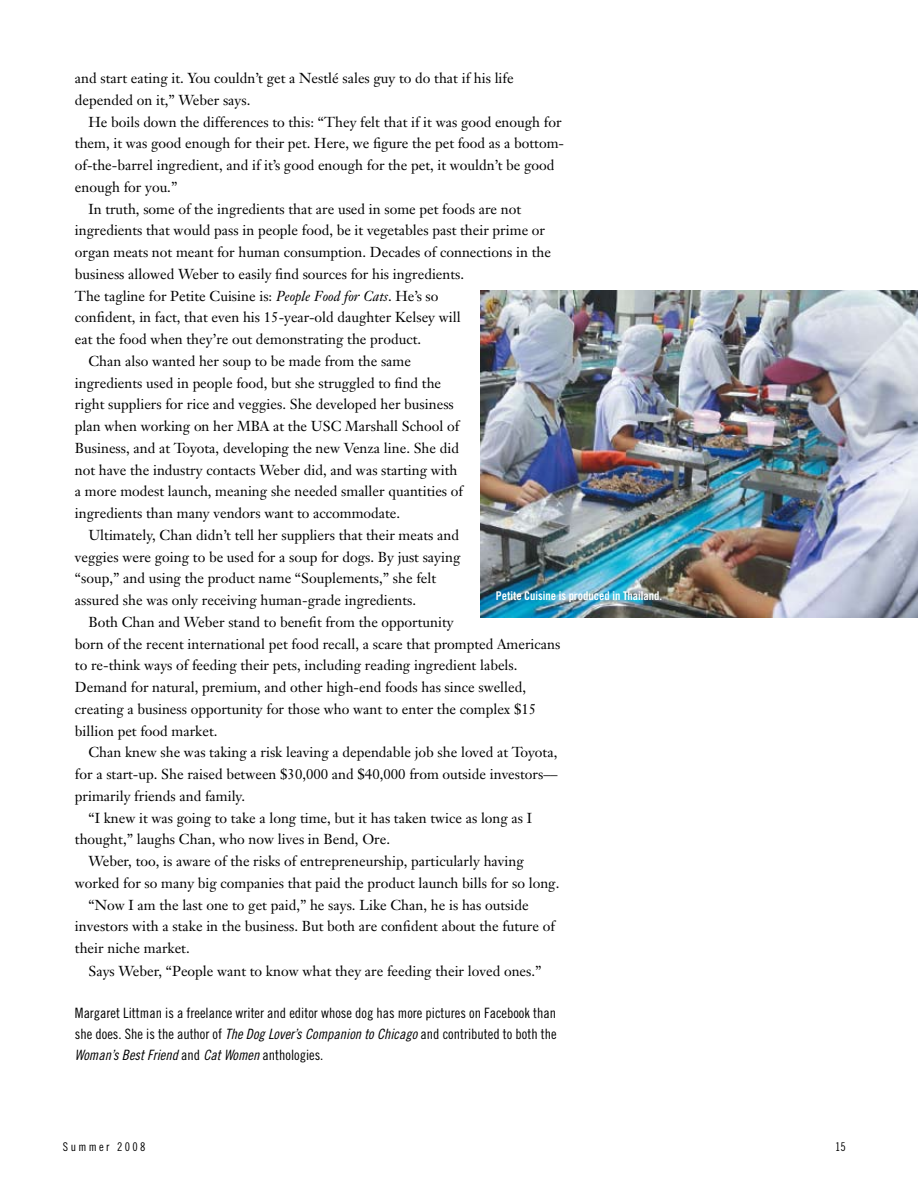
<style>
.page{position:relative;width:918px;height:1188px;background:#fff}
.page>*{position:absolute;margin:0;border:0;box-sizing:border-box;transform-origin:0 0}
.t1{font:14.25px/21.8px "Janson Text";color:#000}
.t2{font:14.25px/21px "Trade Gothic Cond Eighteen";color:#000}
.t3{font:14.25px "Trade Gothic Cond Eighteen Obl";color:#000}
.t4{font:12px "Trade Gothic Bold Cond Twenty";color:#fff}
.t5{font:12px "Trade Gothic Cond Eighteen";letter-spacing:.2em;color:#000}
.s1{font-style:italic}
.s2{font-family:"Trade Gothic Cond Eighteen Obl"}
.s3{font-family:"Trade Gothic Cond Eighteen"}
</style>
<div class="page">
<img style="left:481px;top:291px;width:437px;height:326px">
<p class="t1" style="left:75px;top:67px;width:440px">and start eating it. You couldn’t get a Nestlé sales guy to do that if his life depended on it,” Weber says.</p>
<p class="t1" style="left:88px;top:111px;width:475px">He boils down the differences to this: “They felt that if it was good enough for</p>
<p class="t1" style="left:75px;top:133px;width:491px">them, it was good enough for their pet. Here, we figure the pet food as a bottom-</p>
<p class="t1" style="left:75px;top:154px;width:481px">of-the-barrel ingredient, and if it’s good enough for the pet, it wouldn’t be good</p>
<p class="t1" style="left:75px;top:176px;width:104px">enough for you.”</p>
<p class="t1" style="left:88px;top:198px;width:434px">In truth, some of the ingredients that are used in some pet foods are not</p>
<p class="t1" style="left:75px;top:219px;width:472px">ingredients that would pass in people food, be it vegetables past their prime or</p>
<p class="t1" style="left:75px;top:241px;width:477px">organ meats not meant for human consumption. Decades of connections in the</p>
<p class="t1" style="left:75px;top:263px;width:391px">business allowed Weber to easily find sources for his ingredients.</p>
<p class="t1" style="left:75px;top:285px;width:365px">The tagline for Petite Cuisine is: <span class="s1">People Food for Cats</span>. He’s so</p>
<p class="t1" style="left:75px;top:306px;width:387px">confident, in fact, that even his 15-year-old daughter Kelsey will</p>
<p class="t1" style="left:75px;top:328px;width:348px">eat the food when they’re out demonstrating the product.</p>
<p class="t1" style="left:88px;top:350px;width:324px">Chan also wanted her soup to be made from the same</p>
<p class="t1" style="left:75px;top:372px;width:368px">ingredients used in people food, but she struggled to find the</p>
<p class="t1" style="left:75px;top:393px;width:380px">right suppliers for rice and veggies. She developed her business</p>
<p class="t1" style="left:75px;top:415px;width:386px">plan when working on her MBA at the USC Marshall School of</p>
<p class="t1" style="left:75px;top:437px;width:386px">Business, and at Toyota, developing the new Venza line. She did</p>
<p class="t1" style="left:75px;top:459px;width:384px">not have the industry contacts Weber did, and was starting with</p>
<p class="t1" style="left:75px;top:480px;width:390px">a more modest launch, meaning she needed smaller quantities of</p>
<p class="t1" style="left:75px;top:502px;width:327px">ingredients than many vendors want to accommodate.</p>
<p class="t1" style="left:88px;top:524px;width:372px">Ultimately, Chan didn’t tell her suppliers that their meats and</p>
<p class="t1" style="left:75px;top:546px;width:387px">veggies were going to be used for a soup for dogs. By just saying</p>
<p class="t1" style="left:75px;top:567px;width:363px">“soup,” and using the product name “Souplements,” she felt</p>
<p class="t1" style="left:75px;top:589px;width:343px">assured she was only receiving human-grade ingredients.</p>
<p class="t1" style="left:88px;top:611px;width:367px">Both Chan and Weber stand to benefit from the opportunity</p>
<p class="t1" style="left:75px;top:633px;width:487px">born of the recent international pet food recall, a scare that prompted Americans</p>
<p class="t1" style="left:75px;top:654px;width:444px">to re-think ways of feeding their pets, including reading ingredient labels.</p>
<p class="t1" style="left:75px;top:676px;width:453px">Demand for natural, premium, and other high-end foods has since swelled,</p>
<p class="t1" style="left:75px;top:698px;width:463px">creating a business opportunity for those who want to enter the complex $15</p>
<p class="t1" style="left:75px;top:720px;width:144px">billion pet food market.</p>
<p class="t1" style="left:88px;top:741px;width:470px">Chan knew she was taking a risk leaving a dependable job she loved at Toyota,</p>
<p class="t1" style="left:75px;top:763px;width:484px">for a start-up. She raised between $30,000 and $40,000 from outside investors––</p>
<p class="t1" style="left:75px;top:785px;width:172px">primarily friends and family.</p>
<p class="t1" style="left:88px;top:807px;width:445px">“I knew it was going to take a long time, but it has taken twice as long as I</p>
<p class="t1" style="left:75px;top:828px;width:317px">thought,” laughs Chan, who now lives in Bend, Ore.</p>
<p class="t1" style="left:88px;top:850px;width:437px">Weber, too, is aware of the risks of entrepreneurship, particularly having</p>
<p class="t1" style="left:75px;top:872px;width:486px">worked for so many big companies that paid the product launch bills for so long.</p>
<p class="t1" style="left:88px;top:894px;width:442px">“Now I am the last one to get paid,” he says. Like Chan, he is has outside</p>
<p class="t1" style="left:75px;top:915px;width:481px">investors with a stake in the business. But both are confident about the future of</p>
<p class="t1" style="left:75px;top:937px;width:116px">their niche market.</p>
<p class="t1" style="left:88px;top:960px;width:455px">Says Weber, “People want to know what they are feeding their loved ones.”</p>
<p class="t2" style="left:75px;top:1002px;width:483px">Margaret Littman is a freelance writer and editor whose dog has more pictures on Facebook than she does. She is the author of <span class="s2">The Dog Lover’s Companion to Chicago</span> and contributed to both the</p>
<p class="t3" style="left:75px;top:1046px;width:250px">Woman’s Best Friend <span class="s3">and</span> Cat Women <span class="s3">anthologies.</span></p>
<p class="t4" style="left:496px;top:588px;width:168px">Petite Cuisine is produced in Thailand.</p>
<p class="t5" style="left:63px;top:1140px;width:84px">Summer 2008</p>
<p class="t5" style="left:835px;top:1140px;width:12px">15</p>
</div>
